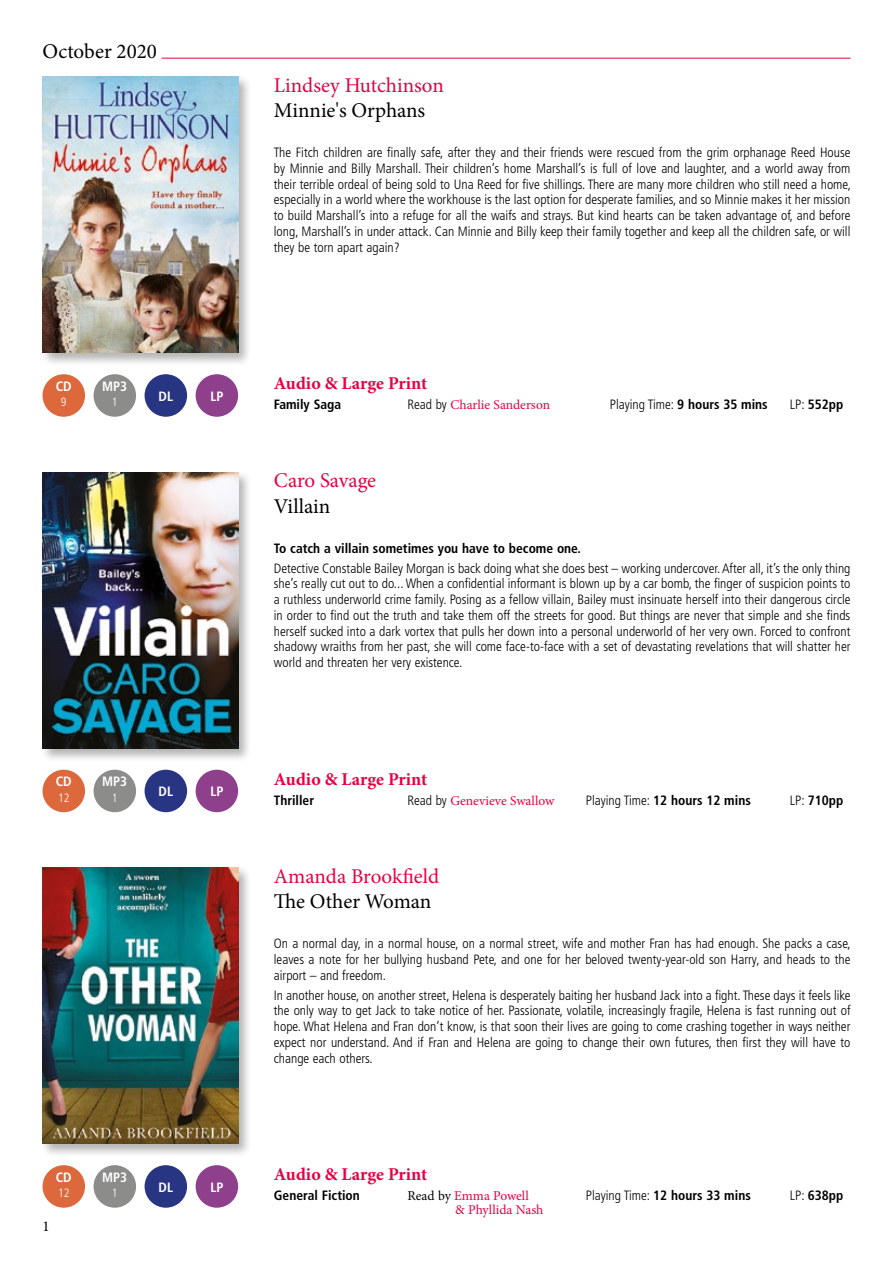
<style>
.page{position:relative;width:893px;height:1263px;background:#fff}
.page>*{position:absolute;margin:0;border:0;box-sizing:border-box;transform-origin:0 0}
.t1{font:21px "Minion Pro";color:#000}
.t2{font:21px "Minion Pro";letter-spacing:-.005em;color:#e50043}
.t3{font:700 18px "Minion Pro";color:#e50043}
.t4{font:15px "Minion Pro";color:#000}
.t5{font:300 condensed 13.5px/15.8px "Frutiger LT";color:#000;text-align:justify}
.t6{font:700 condensed 13.5px "Frutiger LT";color:#000}
.t7{font:13.5px "Minion Pro";color:#e50043}
.t8{font:700 condensed 13.5px "Frutiger LT";color:#fff}
.t9{font:300 condensed 12px "Frutiger LT";color:#fff}
.s1{font-family:"Frutiger LT";font-weight:300;font-stretch:condensed;color:#000}
.s2{font-weight:700}
.s3{font-weight:300}
.s4{color:#000}
</style>
<div class="page">
<hr style="left:162px;top:58px;width:688px;height:1px;background:#e50043">
<div style="left:40px;top:74px;width:213px;height:293px;background:#000;opacity:.3"></div>
<img style="left:43px;top:77px;width:195px;height:276px">
<div style="left:40px;top:470px;width:213px;height:292px;background:#000;opacity:.3"></div>
<img style="left:43px;top:472px;width:195px;height:276px">
<div style="left:43px;top:374px;width:42px;height:43px;background:#dd683c;border-radius:50%"></div>
<div style="left:94px;top:374px;width:42px;height:43px;background:#8c8c8b;border-radius:50%"></div>
<div style="left:196px;top:374px;width:42px;height:43px;background:#8e408d;border-radius:50%"></div>
<div style="left:196px;top:770px;width:42px;height:42px;background:#8e408d;border-radius:50%"></div>
<div style="left:196px;top:1165px;width:42px;height:43px;background:#8e408d;border-radius:50%"></div>
<div style="left:145px;top:374px;width:42px;height:43px;background:#283583;border-radius:50%"></div>
<div style="left:145px;top:770px;width:42px;height:42px;background:#283583;border-radius:50%"></div>
<div style="left:43px;top:770px;width:42px;height:42px;background:#dd683c;border-radius:50%"></div>
<div style="left:94px;top:770px;width:42px;height:42px;background:#8c8c8b;border-radius:50%"></div>
<div style="left:40px;top:865px;width:213px;height:293px;background:#000;opacity:.3"></div>
<img style="left:43px;top:867px;width:195px;height:277px">
<div style="left:43px;top:1165px;width:42px;height:43px;background:#dd683c;border-radius:50%"></div>
<div style="left:94px;top:1165px;width:42px;height:43px;background:#8c8c8b;border-radius:50%"></div>
<div style="left:145px;top:1165px;width:42px;height:43px;background:#283583;border-radius:50%"></div>
<h1 class="t1" style="left:43px;top:37px;width:116px">October 2020</h1>
<p class="t8" style="left:56px;top:378px;width:18px">CD</p>
<p class="t9" style="left:61px;top:395px;width:7px">9</p>
<p class="t8" style="left:102px;top:378px;width:27px">MP3</p>
<p class="t9" style="left:112px;top:395px;width:7px">1</p>
<p class="t8" style="left:159px;top:388px;width:16px">DL</p>
<p class="t8" style="left:210px;top:388px;width:15px">LP</p>
<p class="t8" style="left:56px;top:773px;width:18px">CD</p>
<p class="t9" style="left:58px;top:791px;width:13px">12</p>
<p class="t8" style="left:102px;top:773px;width:27px">MP3</p>
<p class="t9" style="left:112px;top:791px;width:7px">1</p>
<p class="t8" style="left:159px;top:783px;width:16px">DL</p>
<p class="t8" style="left:210px;top:783px;width:15px">LP</p>
<p class="t8" style="left:56px;top:1169px;width:18px">CD</p>
<p class="t9" style="left:58px;top:1186px;width:13px">12</p>
<p class="t4" style="left:43px;top:1216px;width:9px">1</p>
<p class="t8" style="left:102px;top:1169px;width:27px">MP3</p>
<p class="t9" style="left:112px;top:1186px;width:7px">1</p>
<p class="t8" style="left:159px;top:1179px;width:16px">DL</p>
<p class="t8" style="left:210px;top:1179px;width:15px">LP</p>
<h1 class="t2" style="left:274px;top:71px;width:172px">Lindsey Hutchinson</h1>
<h1 class="t1" style="left:274px;top:96px;width:153px">Minnie's Orphans</h1>
<p class="t5" style="left:274px;top:145px;width:579px">The Fitch children are finally safe, after they and their friends were rescued from the grim orphanage Reed House by Minnie and Billy Marshall. Their children’s home Marshall’s is full of love and laughter, and a world away from their terrible ordeal of being sold to Una Reed for five shillings. There are many more children who still need a home, especially in a world where the workhouse is the last option for desperate families, and so Minnie makes it her mission to build Marshall’s into a refuge for all the waifs and strays. But kind hearts can be taken advantage of, and before long, Marshall’s in under attack. Can Minnie and Billy keep their family together and keep all the children safe, or will they be torn apart again?</p>
<h2 class="t3" style="left:274px;top:371px;width:155px">Audio &amp; Large Print</h2>
<p class="t6" style="left:274px;top:397px;width:69px">Family Saga</p>
<p class="t7" style="left:407px;top:396px;width:144px"><span class="s1">Read by</span> Charlie Sanderson</p>
<p class="t5" style="left:610px;top:397px;width:159px">Playing Time: <span class="s2">9 hours 35 mins</span></p>
<p class="t6" style="left:790px;top:397px;width:55px"><span class="s3">LP:</span> 552pp</p>
<h1 class="t2" style="left:274px;top:466px;width:104px">Caro Savage</h1>
<h1 class="t1" style="left:274px;top:492px;width:58px">Villain</h1>
<p class="t6" style="left:274px;top:540px;width:309px">To catch a villain sometimes you have to become one.</p>
<p class="t5" style="left:274px;top:560px;width:578px">Detective Constable Bailey Morgan is back doing what she does best – working undercover. After all, it’s the only thing she’s really cut out to do... When a confidential informant is blown up by a car bomb, the finger of suspicion points to a ruthless underworld crime family. Posing as a fellow villain, Bailey must insinuate herself into their dangerous circle in order to find out the truth and take them off the streets for good. But things are never that simple and she finds herself sucked into a dark vortex that pulls her down into a personal underworld of her very own. Forced to confront shadowy wraiths from her past, she will come face-to-face with a set of devastating revelations that will shatter her world and threaten her very existence.</p>
<h2 class="t3" style="left:274px;top:766px;width:155px">Audio &amp; Large Print</h2>
<p class="t6" style="left:274px;top:792px;width:42px">Thriller</p>
<p class="t7" style="left:407px;top:792px;width:149px"><span class="s1">Read by</span> Genevieve Swallow</p>
<p class="t6" style="left:586px;top:792px;width:166px"><span class="s3">Playing Time:</span> 12 hours 12 mins</p>
<p class="t6" style="left:790px;top:792px;width:55px"><span class="s3">LP:</span> 710pp</p>
<h1 class="t2" style="left:274px;top:862px;width:167px">Amanda Brookfield</h1>
<h1 class="t1" style="left:274px;top:887px;width:159px">The Other Woman</h1>
<p class="t5" style="left:274px;top:936px;width:578px">On a normal day, in a normal house, on a normal street, wife and mother Fran has had enough. She packs a case, leaves a note for her bullying husband Pete, and one for her beloved twenty-year-old son Harry, and heads to the airport – and freedom.</p>
<p class="t5" style="left:274px;top:987px;width:578px">In another house, on another street, Helena is desperately baiting her husband Jack into a fight. These days it feels like the only way to get Jack to take notice of her. Passionate, volatile, increasingly fragile, Helena is fast running out of hope. What Helena and Fran don’t know, is that soon their lives are going to come crashing together in ways neither expect nor understand. And if Fran and Helena are going to change their own futures, then first they will have to change each others.</p>
<h2 class="t3" style="left:274px;top:1162px;width:155px">Audio &amp; Large Print</h2>
<p class="t6" style="left:274px;top:1188px;width:88px">General Fiction</p>
<p class="t7" style="left:407px;top:1187px;width:123px"><span class="s4">Read by</span> Emma Powell</p>
<p class="t6" style="left:586px;top:1188px;width:166px"><span class="s3">Playing Time:</span> 12 hours 33 mins</p>
<p class="t6" style="left:790px;top:1188px;width:55px"><span class="s3">LP:</span> 638pp</p>
<p class="t7" style="left:455px;top:1201px;width:90px">&amp; Phyllida Nash</p>
</div>
